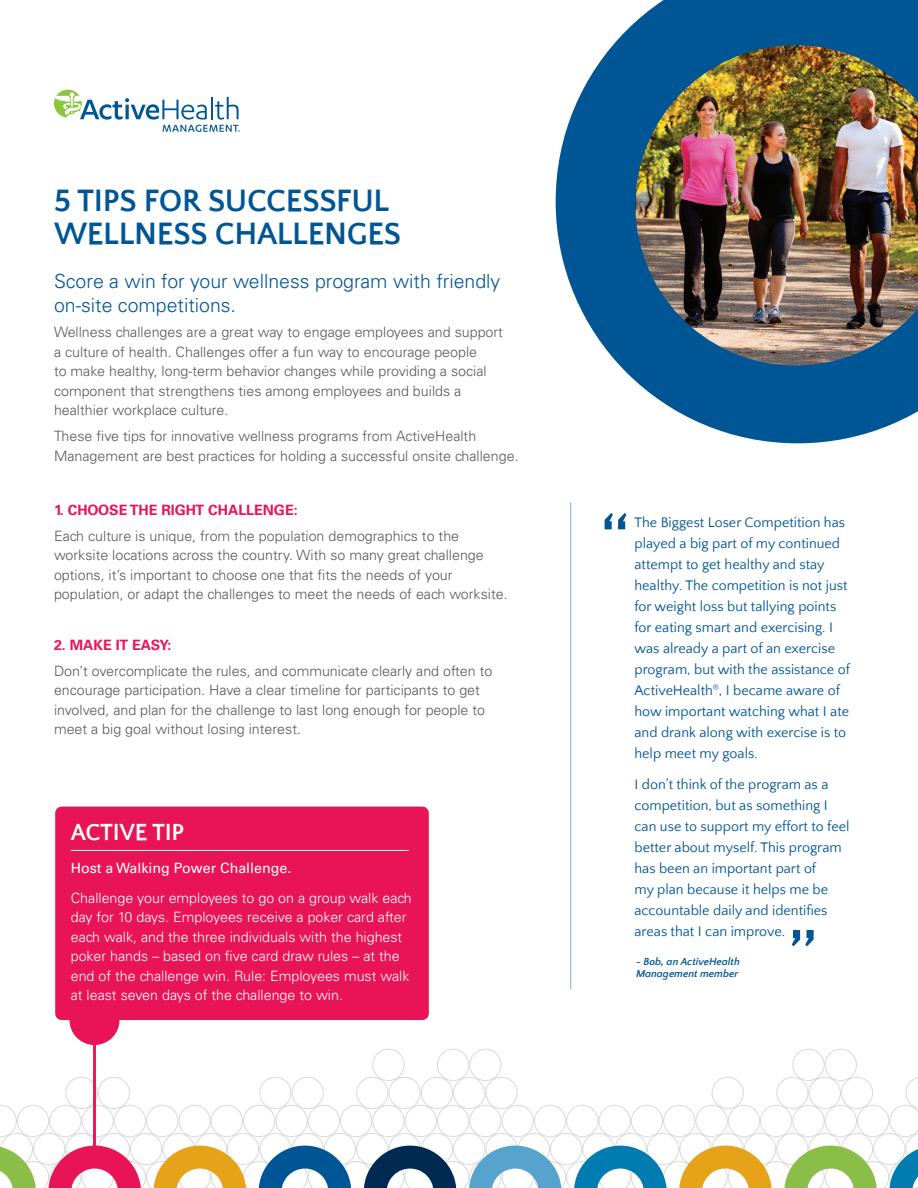
<style>
.page{position:relative;width:918px;height:1188px;background:#fff}
.page>*{position:absolute;margin:0;border:0;box-sizing:border-box;transform-origin:0 0}
.name{font:90px "Quattrocento Sans";color:#005594}
.t1{font:700 31.8px/33px "Quattrocento Sans";letter-spacing:-.01em;color:#005594}
.t2{font:700 24px "Quattrocento Sans";letter-spacing:-.01em;color:#fff}
.t3{font:300 19.5px/24px "Univers";color:#005594}
.body{font:300 14.25px/19.5px "Univers";color:#57585a}
.name-2{font:14.25px/21px "Quattrocento Sans";color:#005594}
.body-2{font:300 14.25px/19.5px "Univers";color:#fff}
.subhead{font:700 14.25px "Univers";color:#e91357}
.body-3{font:14.25px "Univers";color:#fff}
.body-4{font:italic 700 10.5px/12px "Quattrocento Sans";color:#005594}
</style>
<div class="page">
<svg style="left:54px;top:90px;width:186px;height:42px"></svg>
<hr style="left:570px;top:502px;width:1px;height:487px;background:#7aadd4">
<svg style="left:556px;top:0;width:362px;height:443px;fill:#005594"></svg>
<svg style="left:55px;top:807px;width:374px;height:242px;background:#eb2d69"></svg>
<hr style="left:71px;top:850px;width:338px;height:1px;background:#fff">
<svg style="left:0;top:1049px;width:918px;height:139px"></svg>
<img style="left:635px;top:45px;width:283px;height:320px">
<p class="t1" style="left:54px;top:185px;width:349px">5 TIPS FOR SUCCESSFUL<br>WELLNESS CHALLENGES</p>
<p class="t3" style="left:54px;top:269px;width:448px">Score a win for your wellness program with friendly on-site competitions.</p>
<p class="body" style="left:54px;top:323px;width:451px">Wellness challenges are a great way to engage employees and support a culture of health. Challenges offer a fun way to encourage people<br>to make healthy, long-term behavior changes while providing a social component that strengthens ties among employees and builds a healthier workplace culture.</p>
<p class="body" style="left:54px;top:426px;width:466px">These five tips for innovative wellness programs from ActiveHealth<br>Management are best practices for holding a successful onsite challenge.</p>
<p class="subhead" style="left:54px;top:502px;width:245px">1. CHOOSE THE RIGHT CHALLENGE:</p>
<p class="body" style="left:54px;top:526px;width:455px">Each culture is unique, from the population demographics to the worksite locations across the country. With so many great challenge options, it’s important to choose one that fits the needs of your population, or adapt the challenges to meet the needs of each worksite.</p>
<p class="subhead" style="left:54px;top:637px;width:119px">2. MAKE IT EASY:</p>
<p class="body" style="left:54px;top:661px;width:440px">Don’t overcomplicate the rules, and communicate clearly and often to encourage participation. Have a clear timeline for participants to get involved, and plan for the challenge to last long enough for people to meet a big goal without losing interest.</p>
<p class="t2" style="left:71px;top:820px;width:115px">ACTIVE TIP</p>
<p class="body-3" style="left:71px;top:859px;width:222px">Host a Walking Power Challenge.</p>
<p class="body-2" style="left:71px;top:888px;width:343px">Challenge your employees to go on a group walk each day for 10 days. Employees receive a poker card after each walk, and the three individuals with the highest poker hands – based on five card draw rules – at the end of the challenge win. Rule: Employees must walk at least seven days of the challenge to win.</p>
<p class="name" style="left:598px;top:503px;width:35px">“</p>
<p class="name-2" style="left:634px;top:512px;width:217px">The Biggest Loser Competition has played a big part of my continued attempt to get healthy and stay healthy. The competition is not just for weight loss but tallying points for eating smart and exercising. I was already a part of an exercise program, but with the assistance of<br>ActiveHealth<sup>®</sup>, I became aware of how important watching what I ate and drank along with exercise is to help meet my goals.</p>
<p class="name-2" style="left:634px;top:775px;width:217px">I don’t think of the program as a competition, but as something I can use to support my effort to feel better about myself. This program has been an important part of<br>my plan because it helps me be accountable daily and identifies areas that I can improve.</p>
<p class="name" style="left:786px;top:920px;width:33px">”</p>
<p class="body-4" style="left:636px;top:956px;width:105px">- Bob, an ActiveHealth<br>Management member</p>
</div>
